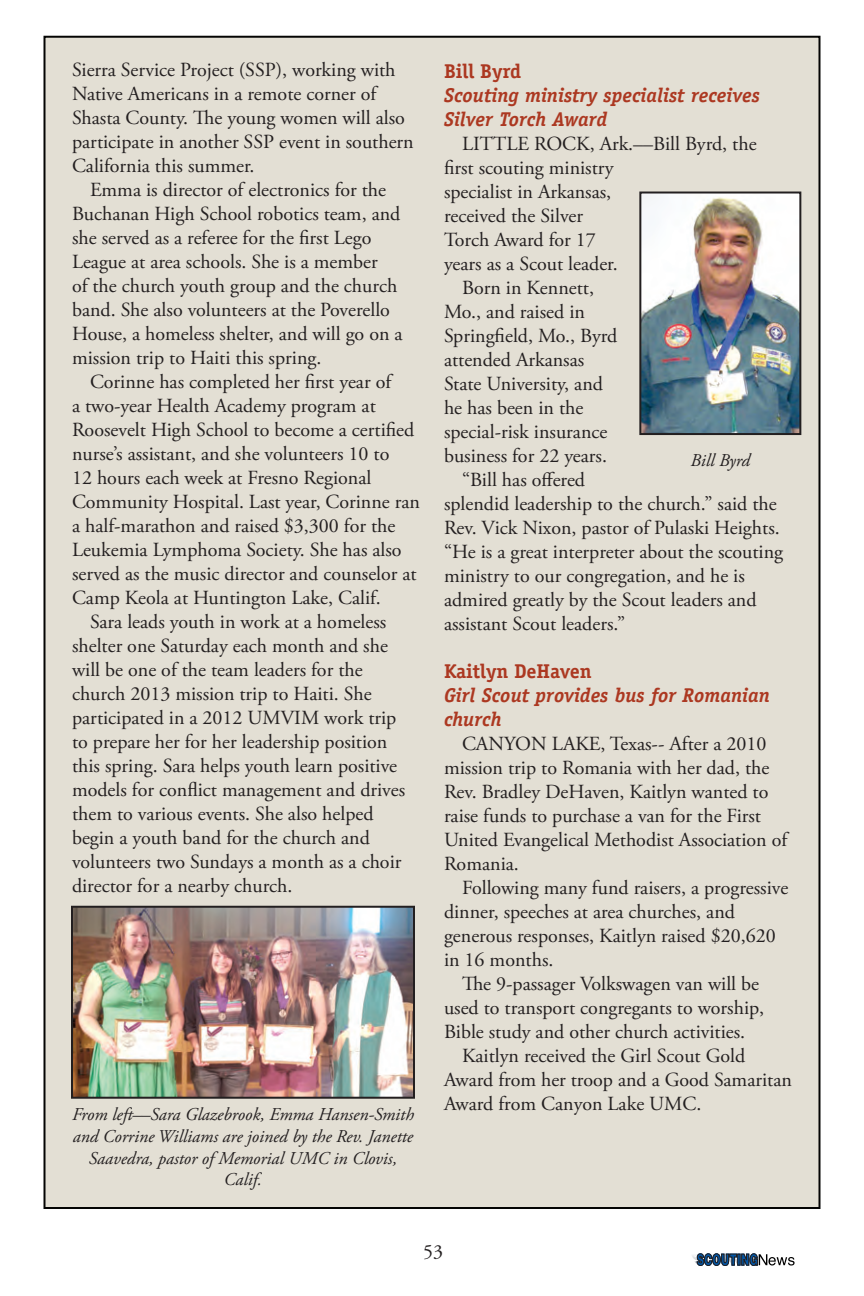
<style>
.page{position:relative;width:864px;height:1296px;background:#fff}
.page>*{position:absolute;margin:0;border:0;box-sizing:border-box;transform-origin:0 0}
.Body_Copy_MENS_NEWS{font:20px/24px "Adobe Garamond Pro";color:#231f20}
.Body_Copy_MENS_NEWS-2{font:italic 700 20px/24px "Officina Serif";color:#ac3821}
.Body_Copy_MENS_NEWS-3{font:700 20px "Officina Serif";color:#ac3821}
.Body_Copy_MENS_NEWS-4{font:italic 18px/21.6px "Adobe Garamond Pro";color:#231f20;text-align:center}
</style>
<div class="page">
<svg style="left:692px;top:1253px;width:103px;height:13px"></svg>
<div style="left:44px;top:36px;width:776px;height:1173px;background:#e3dfd4;border:2px solid #040403"></div>
<img style="left:74px;top:909px;width:338px;height:187px">
<div style="left:71px;top:906px;width:344px;height:193px;border:2px solid #231f20"></div>
<img style="left:642px;top:195px;width:156px;height:237px">
<div style="left:639px;top:192px;width:162px;height:243px;border:2px solid #231f20"></div>
<p class="Body_Copy_MENS_NEWS" style="left:72px;top:59px;width:343px">Sierra Service Project (SSP), working with Native Americans in a remote corner of Shasta County. The young women will also participate in another SSP event in southern California this summer.</p>
<p class="Body_Copy_MENS_NEWS" style="left:72px;top:179px;width:332px;text-indent:18px">Emma is director of electronics for the Buchanan High School robotics team, and she served as a referee for the first Lego League at area schools. She is a member<br>of the church youth group and the church band. She also volunteers at the Poverello House, a homeless shelter, and will go on a mission trip to Haiti this spring.</p>
<p class="Body_Copy_MENS_NEWS" style="left:72px;top:371px;width:349px;text-indent:18px">Corinne has completed her first year of<br>a two-year Health Academy program at Roosevelt High School to become a certified nurse’s assistant, and she volunteers 10 to<br>12 hours each week at Fresno Regional Community Hospital. Last year, Corinne ran a half-marathon and raised $3,300 for the Leukemia Lymphoma Society. She has also served as the music director and counselor at Camp Keola at Huntington Lake, Calif.</p>
<p class="Body_Copy_MENS_NEWS" style="left:72px;top:611px;width:335px;text-indent:18px">Sara leads youth in work at a homeless shelter one Saturday each month and she will be one of the team leaders for the church 2013 mission trip to Haiti. She participated in a 2012 UMVIM work trip to prepare her for her leadership position this spring. Sara helps youth learn positive models for conflict management and drives them to various events. She also helped begin a youth band for the church and volunteers two Sundays a month as a choir director for a nearby church.</p>
<p class="Body_Copy_MENS_NEWS-4" style="left:72px;top:1104px;width:343px">From left––Sara Glazebrook, Emma Hansen-Smith and Corrine Williams are joined by the Rev. Janette Saavedra, pastor of Memorial UMC in Clovis, Calif.</p>
<p class="Body_Copy_MENS_NEWS-3" style="left:444px;top:58px;width:79px">Bill Byrd</p>
<p class="Body_Copy_MENS_NEWS-2" style="left:444px;top:83px;width:317px">Scouting ministry specialist receives<br>Silver Torch Award</p>
<p class="Body_Copy_MENS_NEWS" style="left:444px;top:132px;width:314px;text-indent:18px">LITTLE ROCK, Ark.––Bill Byrd, the first scouting ministry<br>specialist in Arkansas,<br>received the Silver<br>Torch Award for 17<br>years as a Scout leader.</p>
<p class="Body_Copy_MENS_NEWS" style="left:444px;top:276px;width:175px;text-indent:18px">Born in Kennett,<br>Mo., and raised in<br>Springfield, Mo., Byrd attended Arkansas<br>State University, and he has been in the special-risk insurance business for 22 years.</p>
<p class="Body_Copy_MENS_NEWS" style="left:444px;top:468px;width:341px;text-indent:18px">“Bill has offered<br>splendid leadership to the church.” said the Rev. Vick Nixon, pastor of Pulaski Heights. “He is a great interpreter about the scouting ministry to our congregation, and he is admired greatly by the Scout leaders and assistant Scout leaders.”</p>
<p class="Body_Copy_MENS_NEWS-3" style="left:444px;top:658px;width:149px">Kaitlyn DeHaven</p>
<p class="Body_Copy_MENS_NEWS-2" style="left:444px;top:683px;width:327px">Girl Scout provides bus for Romanian church</p>
<p class="Body_Copy_MENS_NEWS" style="left:444px;top:732px;width:345px;text-indent:18px">CANYON LAKE, Texas-- After a 2010 mission trip to Romania with her dad, the Rev. Bradley DeHaven, Kaitlyn wanted to raise funds to purchase a van for the First United Evangelical Methodist Association of Romania.</p>
<p class="Body_Copy_MENS_NEWS" style="left:444px;top:876px;width:346px;text-indent:18px">Following many fund raisers, a progressive dinner, speeches at area churches, and generous responses, Kaitlyn raised $20,620 in 16 months.</p>
<p class="Body_Copy_MENS_NEWS" style="left:444px;top:972px;width:322px;text-indent:18px">The 9-passager Volkswagen van will be used to transport congregants to worship,<br>Bible study and other church activities.</p>
<p class="Body_Copy_MENS_NEWS" style="left:444px;top:1044px;width:349px;text-indent:18px">Kaitlyn received the Girl Scout Gold<br>Award from her troop and a Good Samaritan<br>Award from Canyon Lake UMC.</p>
<p class="Body_Copy_MENS_NEWS-4" style="left:691px;top:450px;width:61px">Bill Byrd</p>
<p class="Body_Copy_MENS_NEWS" style="left:423px;top:1241px;width:21px">53</p>
</div>
